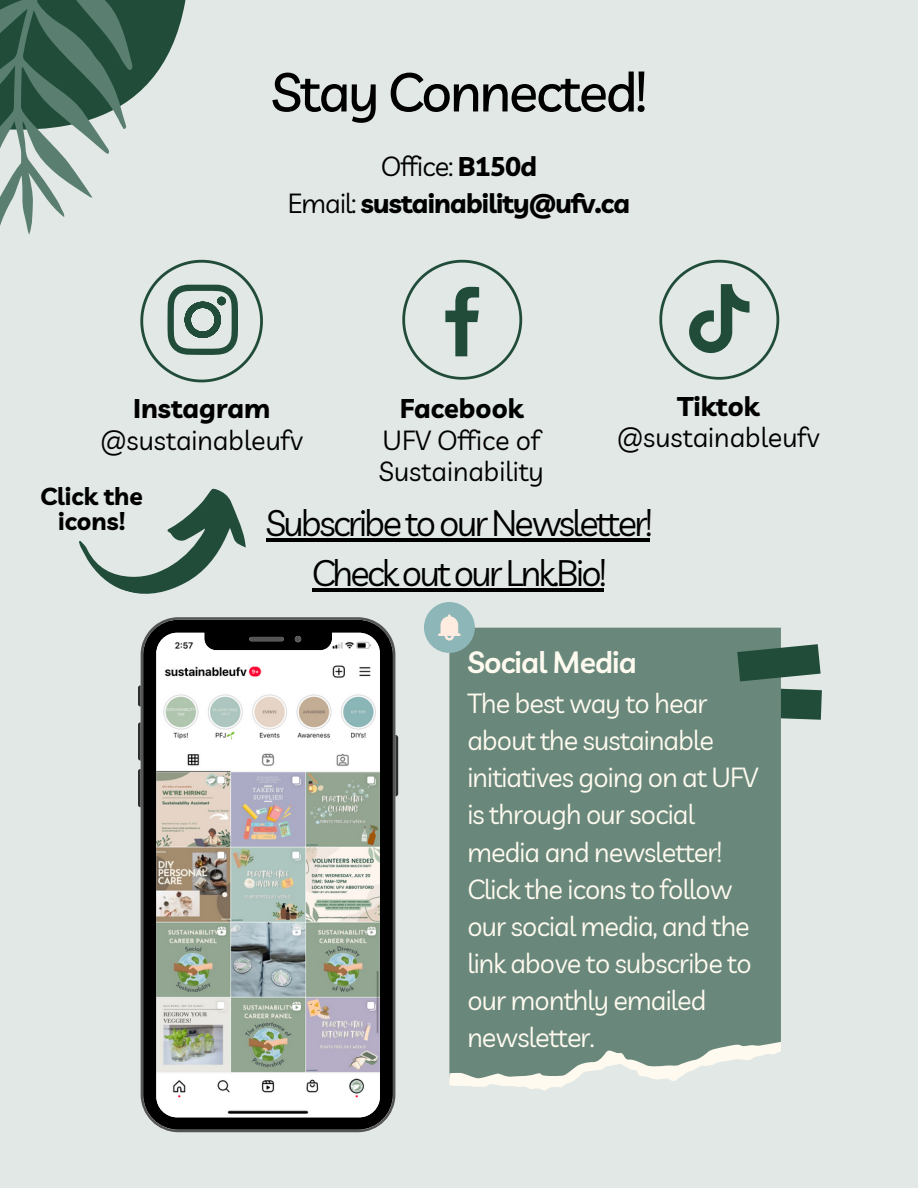
<style>
.page{position:relative;width:918px;height:1188px;background:#e1e8e5}
.page>*{position:absolute;margin:0;border:0;box-sizing:border-box;transform-origin:0 0}
.t1{font:500 54px "Livvic";letter-spacing:-.04em;color:#000}
.t2{font:36px/50.1px "Livvic";letter-spacing:-.07em;color:#000;text-align:center}
.t3{font:600 30px "Livvic";letter-spacing:-.03em;color:#fffaef}
.t4{font:27px/37.2px "Livvic";letter-spacing:-.03em;color:#fffaef}
.t5{font:27px/31.5px "Livvic";color:#000}
.t6{font:700 27px/37.2px "Livvic";letter-spacing:-.03em;color:#000;text-align:center}
.t7{font:700 27px "Livvic";color:#000}
.t8{font:700 24.45px/24.8px "Livvic";color:#000;text-align:center}
.s1{font-weight:400}
</style>
<div class="page">
<div style="left:449px;top:628px;width:332px;height:414px;background:#69887b"></div>
<svg style="left:737px;top:644px;width:85px;height:76px"></svg>
<svg style="left:449px;top:1042px;width:332px;height:49px"></svg>
<div style="left:424px;top:602px;width:51px;height:51px;background:#8cb6b8;border-radius:50%"></div>
<svg style="left:0;top:0;width:206px;height:260px"></svg>
<svg style="left:438px;top:614px;width:22px;height:26px"></svg>
<svg style="left:138px;top:685px;width:3px;height:22px"></svg>
<svg style="left:138px;top:722px;width:3px;height:39px"></svg>
<svg style="left:138px;top:769px;width:3px;height:38px"></svg>
<svg style="left:395px;top:735px;width:3px;height:61px"></svg>
<img style="left:141px;top:617px;width:254px;height:515px">
<svg style="left:140px;top:260px;width:123px;height:122px"></svg>
<svg style="left:402px;top:260px;width:120px;height:120px"></svg>
<svg style="left:659px;top:260px;width:120px;height:120px"></svg>
<svg style="left:79px;top:488px;width:167px;height:106px"></svg>
<hr style="left:266px;top:538px;width:384px;height:4px;background:#000">
<hr style="left:312px;top:589px;width:292px;height:3px;background:#000">
<h1 class="t1" style="left:271px;top:57px;width:377px">Stay Connected!</h1>
<p class="t6" style="left:288px;top:147px;width:344px"><span class="s1">Office:</span> B150d<br><span class="s1">Email:</span> sustainability@ufv.ca</p>
<p class="t7" style="left:678px;top:388px;width:83px">Tiktok</p>
<p class="t5" style="left:617px;top:421px;width:204px">@sustainableufv</p>
<p class="t7" style="left:400px;top:391px;width:125px">Facebook</p>
<p class="t5" style="left:379px;top:424px;width:166px">UFV Office of<br>Sustainability</p>
<p class="t7" style="left:133px;top:391px;width:139px">Instagram</p>
<p class="t5" style="left:100px;top:424px;width:204px">@sustainableufv</p>
<p class="t8" style="left:41px;top:484px;width:104px">Click the icons!</p>
<h2 class="t2" style="left:266px;top:498px;width:388px">Subscribe to our Newsletter!<br>Check out our Lnk.Bio!</h2>
<p class="t3" style="left:467px;top:643px;width:171px">Social Media</p>
<p class="t4" style="left:467px;top:684px;width:292px">The best way to hear about the sustainable initiatives going on at UFV is through our social media and newsletter!<br>Click the icons to follow our social media, and the link above to subscribe to our monthly emailed newsletter.</p>
</div>
